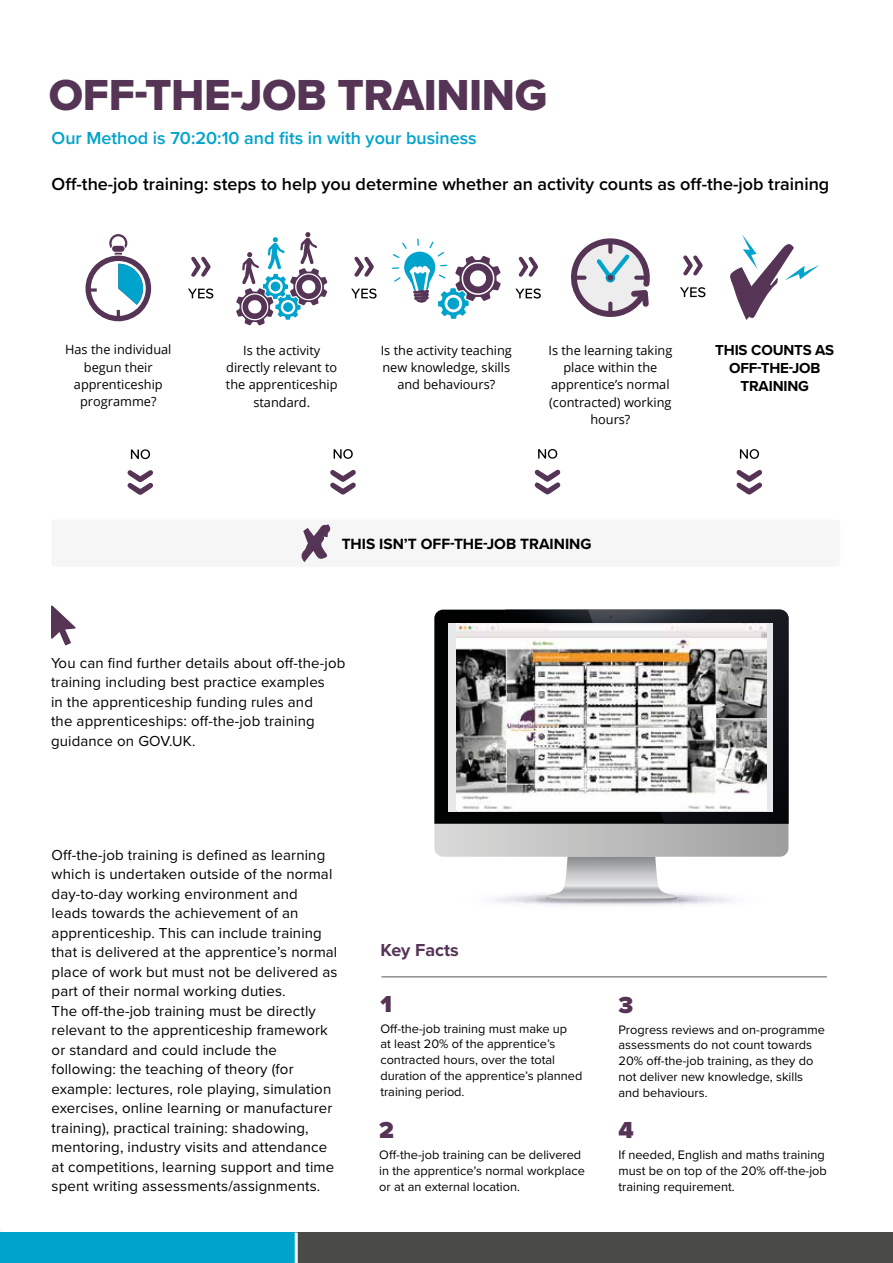
<style>
.page{position:relative;width:893px;height:1263px;background:#fff}
.page>*{position:absolute;margin:0;border:0;box-sizing:border-box;transform-origin:0 0}
.t1{font:45px "Proxima Nova Extrabld";letter-spacing:-.01em;color:#553456}
.t2{font:900 24px "Proxima Nova";color:#553456}
.t3{font:600 18px "Proxima Nova";color:#000}
.t4{font:600 18px "Proxima Nova";color:#00a3cb}
.t5{font:700 18px "Proxima Nova";color:#553456}
.t6{font:700 15.45px "Proxima Nova";color:#000}
.t7{font:15px/19.5px "Proxima Nova";letter-spacing:.01em;color:#000}
.t8{font:700 15px/18px "Proxima Nova";letter-spacing:-.01em;color:#000;text-align:center}
.t9{font:12.75px/15.8px "Proxima Nova";color:#000}
.t10{font:12.75px/17.2px "Open Sans";color:#000;text-align:center}
</style>
<div class="page">
<svg style="left:434px;top:610px;width:354px;height:290px"></svg>
<div style="left:448px;top:623px;width:325px;height:188px;background:#e6e8e9"></div>
<img style="left:456px;top:623px;width:310px;height:189px">
<svg style="left:571px;top:238px;width:79px;height:79px"></svg>
<svg style="left:191px;top:257px;width:20px;height:20px"></svg>
<svg style="left:188px;top:288px;width:25px;height:11px"></svg>
<svg style="left:236px;top:232px;width:91px;height:93px"></svg>
<svg style="left:354px;top:257px;width:20px;height:20px"></svg>
<svg style="left:351px;top:288px;width:26px;height:11px"></svg>
<svg style="left:392px;top:239px;width:109px;height:80px"></svg>
<div style="left:447px;top:298px;width:12px;height:11px;background:#00a3cb;border-radius:50%"></div>
<svg style="left:85px;top:234px;width:66px;height:87px"></svg>
<svg style="left:519px;top:257px;width:19px;height:20px"></svg>
<svg style="left:515px;top:288px;width:26px;height:11px"></svg>
<svg style="left:730px;top:234px;width:89px;height:86px"></svg>
<svg style="left:131px;top:449px;width:19px;height:10px"></svg>
<svg style="left:128px;top:470px;width:25px;height:25px"></svg>
<svg style="left:334px;top:449px;width:19px;height:10px"></svg>
<svg style="left:330px;top:470px;width:26px;height:25px"></svg>
<svg style="left:538px;top:449px;width:19px;height:10px"></svg>
<svg style="left:535px;top:470px;width:25px;height:24px"></svg>
<svg style="left:740px;top:449px;width:19px;height:10px"></svg>
<svg style="left:737px;top:470px;width:25px;height:25px"></svg>
<hr style="left:381px;top:976px;width:446px;height:1px;background:#575756">
<svg style="left:51px;top:605px;width:25px;height:40px"></svg>
<svg style="left:301px;top:524px;width:30px;height:39px"></svg>
<svg style="left:683px;top:255px;width:20px;height:20px"></svg>
<svg style="left:680px;top:287px;width:25px;height:10px"></svg>
<div style="left:295px;top:1232px;width:598px;height:31px;background:#4a4a49"></div>
<div style="left:0;top:1232px;width:295px;height:31px;background:#00a3cb"></div>
<hr style="left:295px;top:1232px;width:3px;height:31px;background:#fff">
<h1 class="t1" style="left:49px;top:61px;width:500px">OFF-THE-JOB TRAINING</h1>
<p class="t4" style="left:52px;top:125px;width:427px">Our Method is 70:20:10 and fits in with your business</p>
<p class="t3" style="left:52px;top:170px;width:779px">Off-the-job training: steps to help you determine whether an activity counts as off-the-job training</p>
<p class="t10" style="left:65px;top:341px;width:108px">Has the individual begun their apprenticeship programme?</p>
<p class="t10" style="left:226px;top:341px;width:113px">Is the activity directly relevant to the apprenticeship standard.</p>
<p class="t10" style="left:381px;top:341px;width:133px">Is the activity teaching new knowledge, skills and behaviours?</p>
<p class="t10" style="left:548px;top:341px;width:125px">Is the learning taking place within the apprentice’s normal (contracted) working hours?</p>
<p class="t8" style="left:715px;top:341px;width:120px">THIS COUNTS AS<br>OFF-THE-JOB<br>TRAINING</p>
<p class="t6" style="left:342px;top:533px;width:251px">THIS ISN’T OFF-THE-JOB TRAINING</p>
<p class="t7" style="left:51px;top:652px;width:296px">You can find further details about off-the-job training including best practice examples<br>in the apprenticeship funding rules and<br>the apprenticeships: off-the-job training guidance on GOV.UK.</p>
<p class="t7" style="left:52px;top:844px;width:287px">Off-the-job training is defined as learning which is undertaken outside of the normal day-to-day working environment and<br>leads towards the achievement of an apprenticeship. This can include training that is delivered at the apprentice’s normal place of work but must not be delivered as part of their normal working duties.<br>The off-the-job training must be directly relevant to the apprenticeship framework or standard and could include the following: the teaching of theory (for example: lectures, role playing, simulation exercises, online learning or manufacturer training), practical training: shadowing, mentoring, industry visits and attendance at competitions, learning support and time spent writing assessments/assignments.</p>
<p class="t5" style="left:380px;top:936px;width:80px">Key Facts</p>
<h2 class="t2" style="left:380px;top:986px;width:13px">1</h2>
<h2 class="t2" style="left:618px;top:987px;width:16px">3</h2>
<p class="t9" style="left:380px;top:1020px;width:204px">Off-the-job training must make up<br>at least 20% of the apprentice’s contracted hours, over the total duration of the apprentice’s planned training period.</p>
<p class="t9" style="left:618px;top:1021px;width:208px">Progress reviews and on-programme assessments do not count towards<br>20% off-the-job training, as they do not deliver new knowledge, skills and behaviours.</p>
<h2 class="t2" style="left:379px;top:1112px;width:16px">2</h2>
<h2 class="t2" style="left:618px;top:1112px;width:17px">4</h2>
<p class="t9" style="left:379px;top:1147px;width:207px">Off-the-job training can be delivered in the apprentice’s normal workplace or at an external location.</p>
<p class="t9" style="left:618px;top:1146px;width:210px">If needed, English and maths training must be on top of the 20% off-the-job training requirement.</p>
</div>
